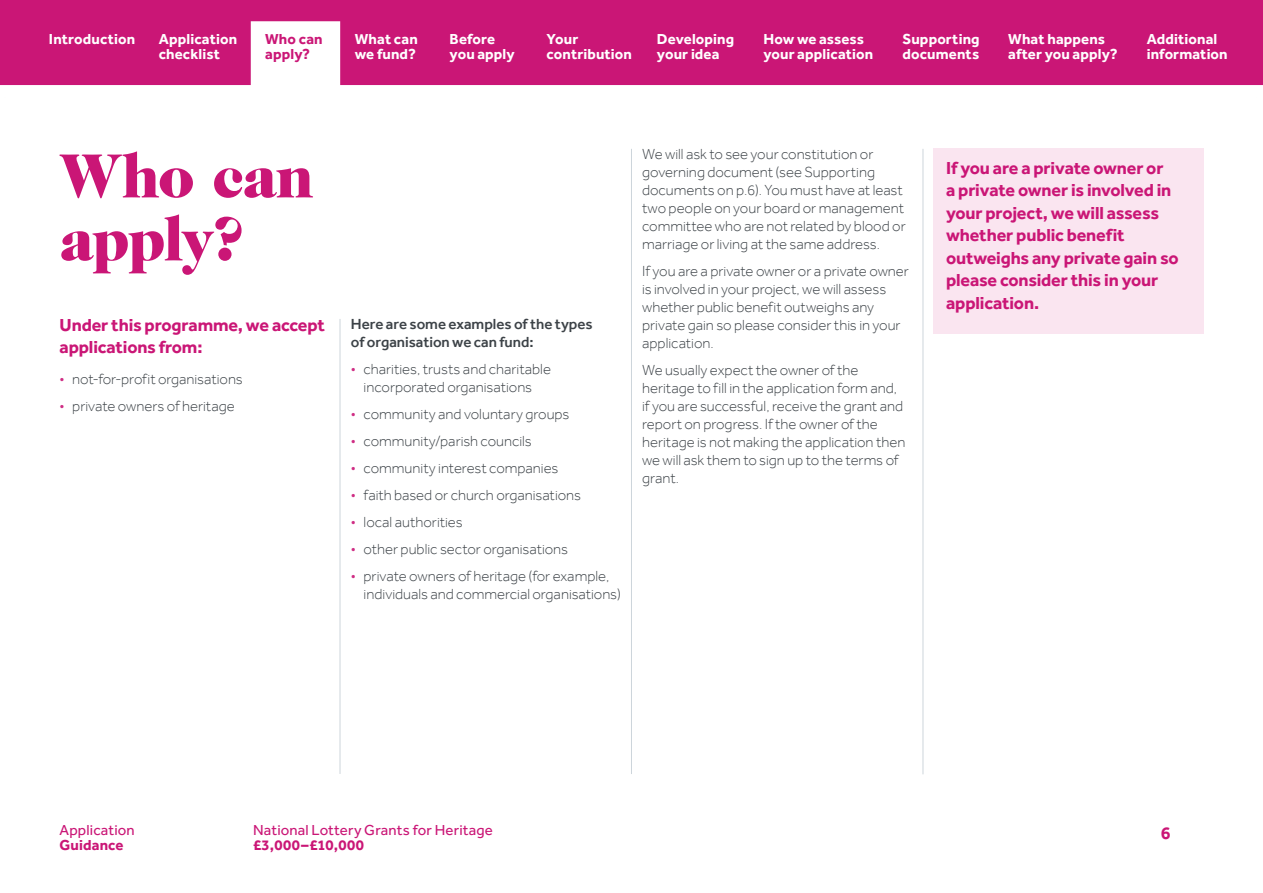
<style>
.page{position:relative;width:1263px;height:893px;background:#fff}
.page>*{position:absolute;margin:0;border:0;box-sizing:border-box;transform-origin:0 0}
.Page_Heading_42_42pt{font:900 63px/63px "Caslon Two Twenty Four";letter-spacing:-.02em;color:#ca1676}
.Pullout_Large_12_15p{font:700 18px/22.5px "Effra";letter-spacing:-.01em;color:#ca1676}
.Standfirst_12_15pt{font:700 18px/22.5px "Effra";letter-spacing:-.01em;color:#ca1676}
.Body_Text_10_12pt{font:300 15px/18px "Effra";color:#3c4247}
.t1{font:700 15px/15px "Effra";letter-spacing:.01em;color:#fff}
.Body_Text_10_12pt-2{font:500 15px/18px "Effra";color:#3c4247}
.t2{font:15px "Effra";letter-spacing:.01em;color:#ca1676}
.t3{font:700 15px/15px "Effra";letter-spacing:.01em;color:#ca1676}
.s1{color:#cf2d84}
</style>
<div class="page">
<div style="left:933px;top:149px;width:270px;height:185px;background:#fae5f0"></div>
<hr style="left:631px;top:149px;width:1px;height:625px;background:#cdd5db">
<hr style="left:340px;top:319px;width:1px;height:455px;background:#cdd5db">
<hr style="left:923px;top:149px;width:1px;height:625px;background:#cdd5db">
<div style="left:0;top:0;width:1263px;height:85px;background:#ca1676"></div>
<svg style="left:0;top:21px;width:1263px;height:65px"></svg>
<p class="t1" style="left:159px;top:31px;width:80px">Application checklist</p>
<p class="t1" style="left:355px;top:31px;width:65px">What can we fund?</p>
<p class="t1" style="left:450px;top:31px;width:67px">Before you apply</p>
<p class="t1" style="left:547px;top:31px;width:87px">Your contribution</p>
<p class="t1" style="left:763px;top:31px;width:111px">How we assess your application</p>
<p class="t1" style="left:657px;top:31px;width:79px">Developing your idea</p>
<p class="t1" style="left:902px;top:31px;width:79px">Supporting documents</p>
<p class="t1" style="left:1008px;top:31px;width:111px">What happens after you apply?</p>
<p class="t1" style="left:1147px;top:31px;width:83px">Additional information</p>
<p class="t1" style="left:49px;top:31px;width:88px">Introduction</p>
<p class="t3" style="left:265px;top:31px;width:59px">Who can apply?</p>
<h1 class="Page_Heading_42_42pt" style="left:60px;top:144px;width:256px">Who can apply?</h1>
<p class="Standfirst_12_15pt" style="left:60px;top:313px;width:267px">Under this programme, we accept applications from:</p>
<p class="Body_Text_10_12pt" style="left:60px;top:370px;width:185px"><span class="s1">•</span> not-for-profit organisations</p>
<p class="Body_Text_10_12pt" style="left:60px;top:397px;width:177px"><span class="s1">•</span> private owners of heritage</p>
<p class="Body_Text_10_12pt-2" style="left:351px;top:315px;width:243px">Here are some examples of the types of organisation we can fund:</p>
<p class="Body_Text_10_12pt" style="left:351px;top:360px;width:202px;text-align:center"><span class="s1">•</span> charities, trusts and charitable incorporated organisations</p>
<p class="Body_Text_10_12pt" style="left:351px;top:405px;width:220px"><span class="s1">•</span> community and voluntary groups</p>
<p class="Body_Text_10_12pt" style="left:351px;top:432px;width:182px"><span class="s1">•</span> community/parish councils</p>
<p class="Body_Text_10_12pt" style="left:351px;top:459px;width:209px"><span class="s1">•</span> community interest companies</p>
<p class="Body_Text_10_12pt" style="left:351px;top:486px;width:232px"><span class="s1">•</span> faith based or church organisations</p>
<p class="Body_Text_10_12pt" style="left:351px;top:513px;width:113px"><span class="s1">•</span> local authorities</p>
<p class="Body_Text_10_12pt" style="left:351px;top:540px;width:219px"><span class="s1">•</span> other public sector organisations</p>
<p class="Body_Text_10_12pt" style="left:364px;top:567px;width:259px;text-indent:-13px"><span class="s1">•</span> private owners of heritage (for example, individuals and commercial organisations)</p>
<p class="Body_Text_10_12pt" style="left:642px;top:145px;width:265px">We will ask to see your constitution or governing document (see Supporting documents on p.6). You must have at least two people on your board or management committee who are not related by blood or marriage or living at the same address.</p>
<p class="Body_Text_10_12pt" style="left:642px;top:262px;width:268px">If you are a private owner or a private owner is involved in your project, we will assess whether public benefit outweighs any private gain so please consider this in your application.</p>
<p class="Body_Text_10_12pt" style="left:642px;top:361px;width:265px">We usually expect the owner of the heritage to fill in the application form and, if you are successful, receive the grant and report on progress. If the owner of the heritage is not making the application then we will ask them to sign up to the terms of grant.</p>
<p class="Pullout_Large_12_15p" style="left:946px;top:156px;width:234px">If you are a private owner or<br>a private owner is involved in your project, we will assess whether public benefit outweighs any private gain so please consider this in your application.</p>
<p class="t2" style="left:60px;top:821px;width:77px">Application</p>
<p class="t3" style="left:60px;top:837px;width:66px">Guidance</p>
<p class="t2" style="left:253px;top:821px;width:241px">National Lottery Grants for Heritage</p>
<p class="t3" style="left:253px;top:837px;width:112px">£3,000–£10,000</p>
<p class="Pullout_Large_12_15p" style="left:1161px;top:821px;width:11px">6</p>
</div>
